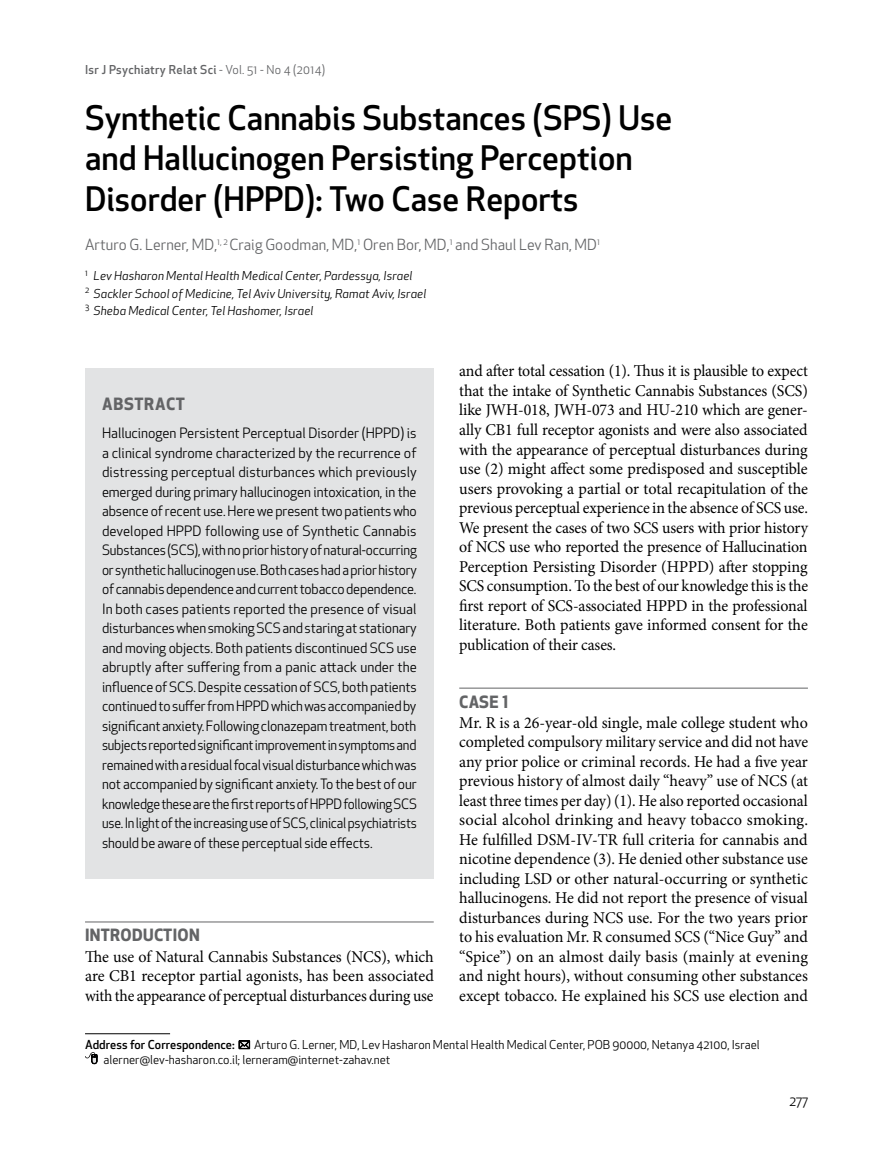
<style>
.page{position:relative;width:893px;height:1149px;background:#fff}
.page>*{position:absolute;margin:0;border:0;box-sizing:border-box;transform-origin:0 0}
.t1{font:500 33px/40.5px "Apex New";color:#000}
.t2{font:16.5px/19.5px "Minion Pro";letter-spacing:-.01em;color:#000;text-align:justify}
.t3{font:16.5px/19.5px "Minion Pro";letter-spacing:-.01em;color:#000;text-align:justify;scale:.96 1}
.t4{font:700 16.5px "Apex New";letter-spacing:.02em;color:#636466}
.t5{font:700 16.5px "Apex New";letter-spacing:.05em;color:#636466}
.t6{font:15px "Apex New";letter-spacing:.005em;color:#636466}
.t7{font:13.95px/19.5px "Apex New";letter-spacing:-.015em;color:#000;text-align:justify}
.t8{font:13.5px "Apex New";color:#000}
.t9{font:italic 12px/17.2px "Apex New";letter-spacing:.01em;color:#000}
.t10{font:12px/15px "Apex New";letter-spacing:.005em;color:#000}
.t11{font:500 12px "Apex New";letter-spacing:.025em;color:#636466}
.t12{font:500 12px "Apex New";letter-spacing:.005em;color:#000}
.s1{font-weight:400}
</style>
<div class="page">
<div style="left:85px;top:368px;width:349px;height:510px;background:#e2e3e4"></div>
<hr style="left:85px;top:1033px;width:85px;height:1px;background:#000">
<svg style="left:239px;top:1040px;width:11px;height:8px"></svg>
<svg style="left:85px;top:1052px;width:12px;height:11px"></svg>
<hr style="left:459px;top:687px;width:349px;height:1px;background:#636466">
<hr style="left:85px;top:921px;width:349px;height:1px;background:#636466">
<p class="t11" style="left:85px;top:62px;width:242px">Isr J Psychiatry Relat Sci <span class="s1">- Vol. 51 - No 4 (2014)</span></p>
<h1 class="t1" style="left:85px;top:97px;width:589px">Synthetic Cannabis Substances (SPS) Use and Hallucinogen Persisting Perception<br>Disorder (HPPD): Two Case Reports</h1>
<p class="t6" style="left:85px;top:235px;width:516px">Arturo G. Lerner, MD,<sup>1,</sup> <sup>2</sup> Craig Goodman, MD,<sup>1</sup> Oren Bor, MD,<sup>1</sup> and Shaul Lev Ran, MD<sup>1</sup></p>
<p class="t9" style="left:85px;top:267px;width:343px"><sup>1</sup> Lev Hasharon Mental Health Medical Center, Pardessya, Israel<br><sup>2</sup> Sackler School of Medicine, Tel Aviv University, Ramat Aviv, Israel<br><sup>3</sup> Sheba Medical Center, Tel Hashomer, Israel</p>
<p class="t5" style="left:102px;top:392px;width:84px">ABSTRACT</p>
<p class="t7" style="left:102px;top:423px;width:316px">Hallucinogen Persistent Perceptual Disorder (HPPD) is a clinical syndrome characterized by the recurrence of distressing perceptual disturbances which previously emerged during primary hallucinogen intoxication, in the absence of recent use. Here we present two patients who developed HPPD following use of Synthetic Cannabis Substances (SCS), with no prior history of natural-occurring or synthetic hallucinogen use. Both cases had a prior history of cannabis dependence and current tobacco dependence.<br>In both cases patients reported the presence of visual disturbances when smoking SCS and staring at stationary and moving objects. Both patients discontinued SCS use abruptly after suffering from a panic attack under the influence of SCS. Despite cessation of SCS, both patients continued to suffer from HPPD which was accompanied by significant anxiety. Following clonazepam treatment, both subjects reported significant improvement in symptoms and remained with a residual focal visual disturbance which was not accompanied by significant anxiety. To the best of our knowledge these are the first reports of HPPD following SCS use. In light of the increasing use of SCS, clinical psychiatrists should be aware of these perceptual side effects.</p>
<p class="t4" style="left:85px;top:923px;width:116px">INTRODUCTION</p>
<p class="t2" style="left:85px;top:946px;width:350px">The use of Natural Cannabis Substances (NCS), which are CB1 receptor partial agonists, has been associated with the appearance of perceptual disturbances during use</p>
<p class="t3" style="left:459px;top:361px;width:365px">and after total cessation (1). Thus it is plausible to expect that the intake of Synthetic Cannabis Substances (SCS) like JWH-018, JWH-073 and HU-210 which are gener&shy;ally CB1 full receptor agonists and were also associated with the appearance of perceptual disturbances during use (2) might affect some predisposed and susceptible users provoking a partial or total recapitulation of the previous perceptual experience in the absence of SCS use.<br>We present the cases of two SCS users with prior history of NCS use who reported the presence of Hallucination Perception Persisting Disorder (HPPD) after stopping SCS consumption. To the best of our knowledge this is the first report of SCS-associated HPPD in the professional literature. Both patients gave informed consent for the publication of their cases.</p>
<p class="t4" style="left:459px;top:689px;width:51px">CASE 1</p>
<p class="t2" style="left:459px;top:712px;width:350px">Mr. R is a 26-year-old single, male college student who completed compulsory military service and did not have any prior police or criminal records. He had a five year previous history of almost daily “heavy” use of NCS (at least three times per day) (1). He also reported occasional social alcohol drinking and heavy tobacco smoking.<br>He fulfilled DSM-IV-TR full criteria for cannabis and nicotine dependence (3). He denied other substance use including LSD or other natural-occurring or synthetic hallucinogens. He did not report the presence of visual disturbances during NCS use. For the two years prior to his evaluation Mr. R consumed SCS (“Nice Guy” and “Spice”) on an almost daily basis (mainly at evening and night hours), without consuming other substances except tobacco. He explained his SCS use election and</p>
<p class="t12" style="left:85px;top:1036px;width:151px">Address for Correspondence:</p>
<p class="t10" style="left:104px;top:1036px;width:658px;text-indent:150px">Arturo G. Lerner, MD, Lev Hasharon Mental Health Medical Center, POB 90000, Netanya 42100, Israel alerner@lev-hasharon.co.il; lerneram@internet-zahav.net</p>
<p class="t8" style="left:789px;top:1092px;width:20px">277</p>
</div>
